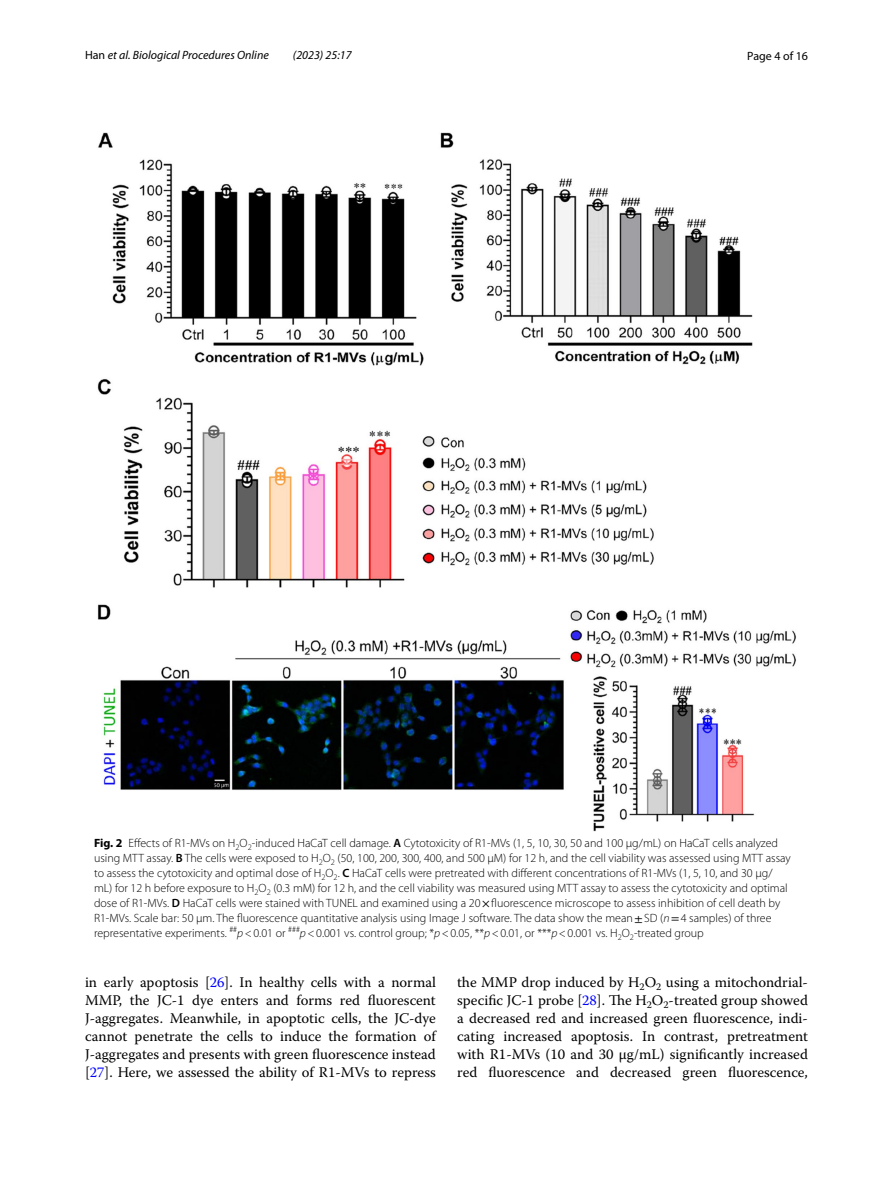
<style>
.page{position:relative;width:893px;height:1187px;background:#fff}
.page>*{position:absolute;margin:0;border:0;box-sizing:border-box;transform-origin:0 0}
.t1{font:14.7px/18px "Warnock Pro";color:#000;text-align:justify}
.t2{font:300 12px/15px "Myriad Pro";color:#000}
.t3{font:italic 12px "Myriad Pro";color:#000}
.t4{font:12px "Myriad Pro";color:#000}
.s1{font-style:normal}
.s2{font-weight:700}
.s3{font-weight:600}
.s4{font-family:"STIX";font-weight:400}
.s5{font-style:italic}
.s6{color:#00f}
</style>
<div class="page">
<img style="left:97px;top:133px;width:699px;height:698px">
<p class="t3" style="left:85px;top:48px;width:185px"><span class="s1">Han</span> et al. Biological Procedures Online</p>
<p class="t3" style="left:293px;top:48px;width:60px">(2023) 25:17</p>
<p class="t4" style="left:747px;top:48px;width:62px">Page 4 of 16</p>
<p class="t2" style="left:94px;top:835px;width:698px"><span class="s2">Fig. 2</span> Effects of R1-MVs on H<sub>2</sub>O<sub>2</sub>-induced HaCaT cell damage. <span class="s3">A</span> Cytotoxicity of R1-MVs (1, 5, 10, 30, 50 and 100 μg/mL) on HaCaT cells analyzed using MTT assay. <span class="s3">B</span> The cells were exposed to H<sub>2</sub>O<sub>2</sub> (50, 100, 200, 300, 400, and 500 μM) for 12 h, and the cell viability was assessed using MTT assay to assess the cytotoxicity and optimal dose of H<sub>2</sub>O<sub>2</sub>. <span class="s3">C</span> HaCaT cells were pretreated with different concentrations of R1-MVs (1, 5, 10, and 30 μg/ mL) for 12 h before exposure to H<sub>2</sub>O<sub>2</sub> (0.3 mM) for 12 h, and the cell viability was measured using MTT assay to assess the cytotoxicity and optimal dose of R1-MVs. <span class="s3">D</span> HaCaT cells were stained with TUNEL and examined using a 20<span class="s4">×</span>fluorescence microscope to assess inhibition of cell death by R1-MVs. Scale bar: 50 μm. The fluorescence quantitative analysis using Image J software. The data show the mean<span class="s4">±</span>SD (<span class="s5">n</span><span class="s4">=</span>4 samples) of three representative experiments. <sup>##</sup><span class="s5">p</span>&lt;0.01 or <sup>###</sup><span class="s5">p</span>&lt;0.001 vs. control group; *<span class="s5">p</span>&lt;0.05, **<span class="s5">p</span>&lt;0.01, or ***<span class="s5">p</span>&lt;0.001 vs. H<sub>2</sub>O<sub>2</sub>-treated group</p>
<p class="t1" style="left:85px;top:972px;width:352px">in early apoptosis [<span class="s6">26</span>]. In healthy cells with a normal MMP, the JC-1 dye enters and forms red fluorescent J-aggregates. Meanwhile, in apoptotic cells, the JC-dye cannot penetrate the cells to induce the formation of J-aggregates and presents with green fluorescence instead [<span class="s6">27</span>]. Here, we assessed the ability of R1-MVs to repress</p>
<p class="t1" style="left:457px;top:972px;width:352px">the MMP drop induced by H<sub>2</sub>O<sub>2</sub> using a mitochondrial&shy;specific JC-1 probe [<span class="s6">28</span>]. The H<sub>2</sub>O<sub>2</sub>-treated group showed a decreased red and increased green fluorescence, indi&shy;cating increased apoptosis. In contrast, pretreatment with R1-MVs (10 and 30 μg/mL) significantly increased red fluorescence and decreased green fluorescence,</p>
</div>
